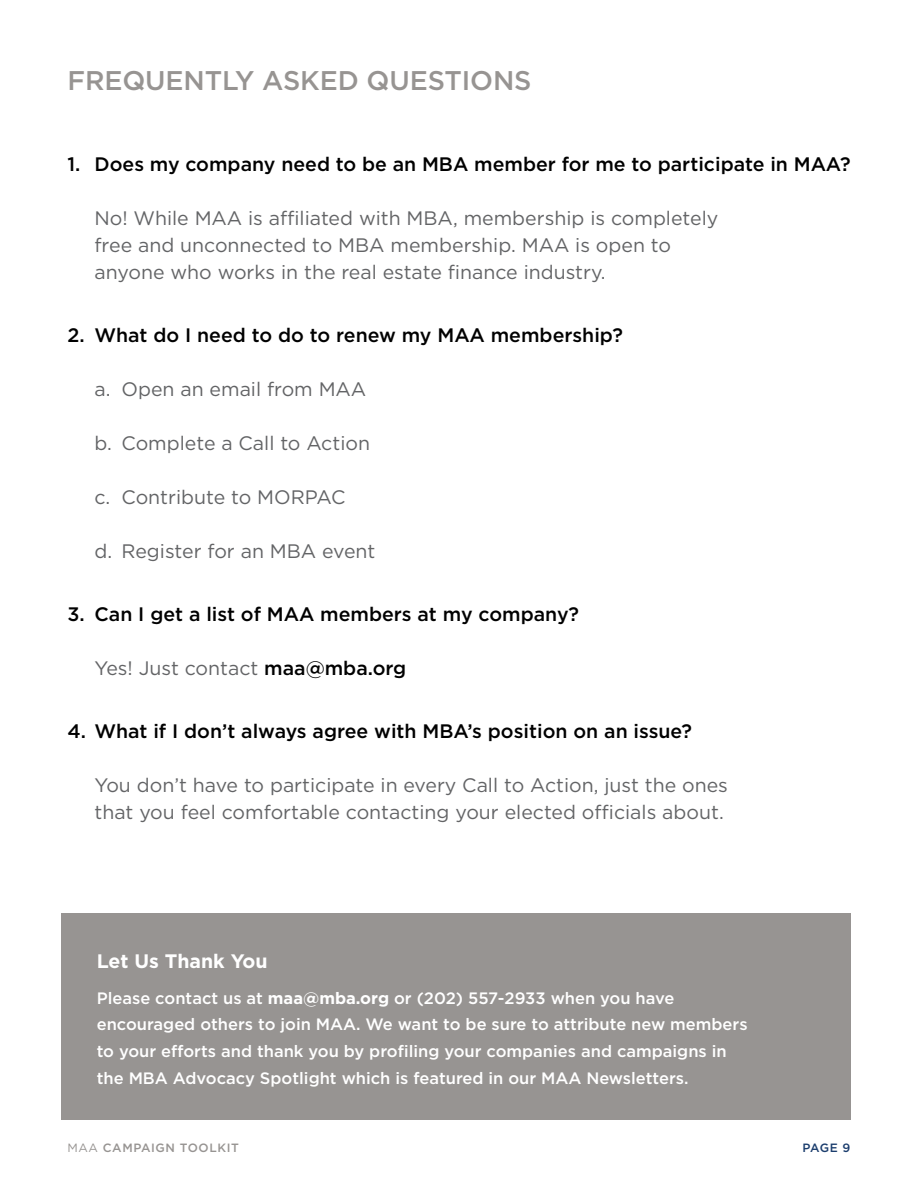
<style>
.page{position:relative;width:918px;height:1188px;background:#fff}
.page>*{position:absolute;margin:0;border:0;box-sizing:border-box;transform-origin:0 0}
.t1{font:500 27px "Gotham";letter-spacing:-.005em;color:#979492}
.t2{font:19.5px/27px "Gotham";color:#636466}
.t3{font:500 19.5px "Gotham";color:#000}
.t4{font:700 19.5px "Gotham";color:#fff}
.t5{font:500 16.5px/27px "Gotham";color:#fff}
.t6{font:500 12px "Gotham";letter-spacing:.05em;color:#979492}
.t7{font:500 12px "Gotham";color:#1b3d6d}
.s1{font-weight:500;color:#000}
.s2{font-weight:700}
.s3{font-weight:400}
</style>
<div class="page">
<div style="left:61px;top:914px;width:789px;height:206px;background:#979492"></div>
<h1 class="t1" style="left:68px;top:63px;width:466px">FREQUENTLY ASKED QUESTIONS</h1>
<p class="t3" style="left:68px;top:151px;width:785px">1. Does my company need to be an MBA member for me to participate in MAA?</p>
<p class="t2" style="left:95px;top:204px;width:625px">No! While MAA is affiliated with MBA, membership is completely free and unconnected to MBA membership. MAA is open to anyone who works in the real estate finance industry.</p>
<p class="t3" style="left:68px;top:322px;width:557px">2. What do I need to do to renew my MAA membership?</p>
<p class="t2" style="left:95px;top:375px;width:273px">a. Open an email from MAA</p>
<p class="t2" style="left:95px;top:429px;width:277px">b. Complete a Call to Action</p>
<p class="t2" style="left:95px;top:483px;width:252px">c. Contribute to MORPAC</p>
<p class="t2" style="left:95px;top:537px;width:282px">d. Register for an MBA event</p>
<p class="t3" style="left:68px;top:601px;width:513px">3. Can I get a list of MAA members at my company?</p>
<p class="t2" style="left:95px;top:654px;width:313px">Yes! Just contact <span class="s1">maa@mba.org</span></p>
<p class="t3" style="left:68px;top:718px;width:626px">4. What if I don’t always agree with MBA’s position on an issue?</p>
<p class="t2" style="left:95px;top:771px;width:635px">You don’t have to participate in every Call to Action, just the ones that you feel comfortable contacting your elected officials about.</p>
<p class="t4" style="left:97px;top:948px;width:172px">Let Us Thank You</p>
<p class="t5" style="left:97px;top:984px;width:652px">Please contact us at <span class="s2">maa@mba.org</span> or (202) 557-2933 when you have encouraged others to join MAA. We want to be sure to attribute new members to your efforts and thank you by profiling your companies and campaigns in the MBA Advocacy Spotlight which is featured in our MAA Newsletters.</p>
<p class="t6" style="left:68px;top:1140px;width:173px"><span class="s3">MAA</span> CAMPAIGN TOOLKIT</p>
<p class="t7" style="left:802px;top:1140px;width:50px">PAGE 9</p>
</div>
